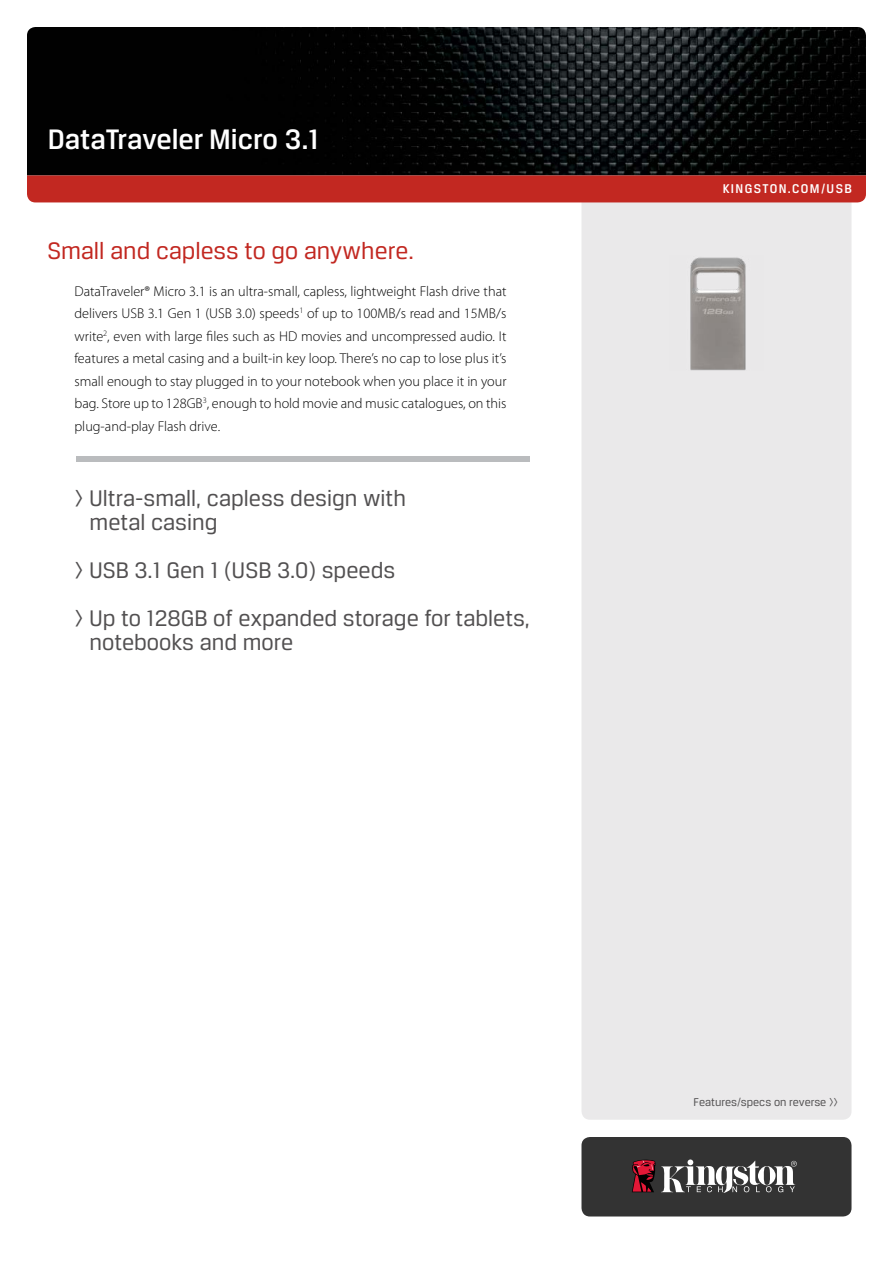
<style>
.page{position:relative;width:893px;height:1263px;background:#fff}
.page>*{position:absolute;margin:0;border:0;box-sizing:border-box;transform-origin:0 0}
.t1{font:500 30px "Breuer Text";color:#fff}
.t2{font:25.5px "Breuer Text";color:#c22821}
.t3{font:24px/24px "Breuer Text";color:#525051}
.t4{font:300 14.25px/22.5px "Myriad Pro";color:#000;text-align:justify}
.t5{font:500 13.5px "Breuer Text";letter-spacing:.1em;color:#fff}
.t6{font:12px "Breuer Text";color:#525051}
</style>
<div class="page">
<div style="left:581px;top:202px;width:270px;height:918px;background:#eae9ea"></div>
<img style="left:27px;top:27px;width:839px;height:148px">
<div style="left:27px;top:175px;width:839px;height:27px;background:#c22821"></div>
<div style="left:581px;top:1137px;width:270px;height:79px;background:#333;border-radius:9px"></div>
<svg style="left:632px;top:1159px;width:23px;height:33px"></svg>
<svg style="left:661px;top:1159px;width:136px;height:34px"></svg>
<div style="left:76px;top:456px;width:453px;height:6px;background:#babcbe"></div>
<img style="left:670px;top:255px;width:94px;height:116px">
<h1 class="t1" style="left:48px;top:122px;width:273px">DataTraveler Micro 3.1</h1>
<h2 class="t2" style="left:47px;top:236px;width:368px">Small and capless to go anywhere.</h2>
<p class="t4" style="left:74px;top:279px;width:434px">DataTraveler® Micro 3.1 is an ultra-small, capless, lightweight Flash drive that delivers USB 3.1 Gen 1 (USB 3.0) speeds<sup>1</sup> of up to 100MB/s read and 15MB/s write<sup>2</sup>, even with large files such as HD movies and uncompressed audio. It features a metal casing and a built-in key loop. There’s no cap to lose plus it’s small enough to stay plugged in to your notebook when you place it in your bag. Store up to 128GB<sup>3</sup>, enough to hold movie and music catalogues, on this plug-and-play Flash drive.</p>
<h3 class="t3" style="left:90px;top:486px;width:318px;text-indent:-15px">&gt; Ultra-small, capless design with metal casing</h3>
<h3 class="t3" style="left:75px;top:546px;width:457px;line-height:48px">&gt; USB 3.1 Gen 1 (USB 3.0) speeds<br>&gt; Up to 128GB of expanded storage for tablets,</h3>
<h3 class="t3" style="left:90px;top:630px;width:205px">notebooks and more</h3>
<p class="t5" style="left:723px;top:181px;width:131px">KINGSTON.COM/USB</p>
<p class="t6" style="left:693px;top:1096px;width:146px">Features/specs on reverse &gt;&gt;</p>
</div>
